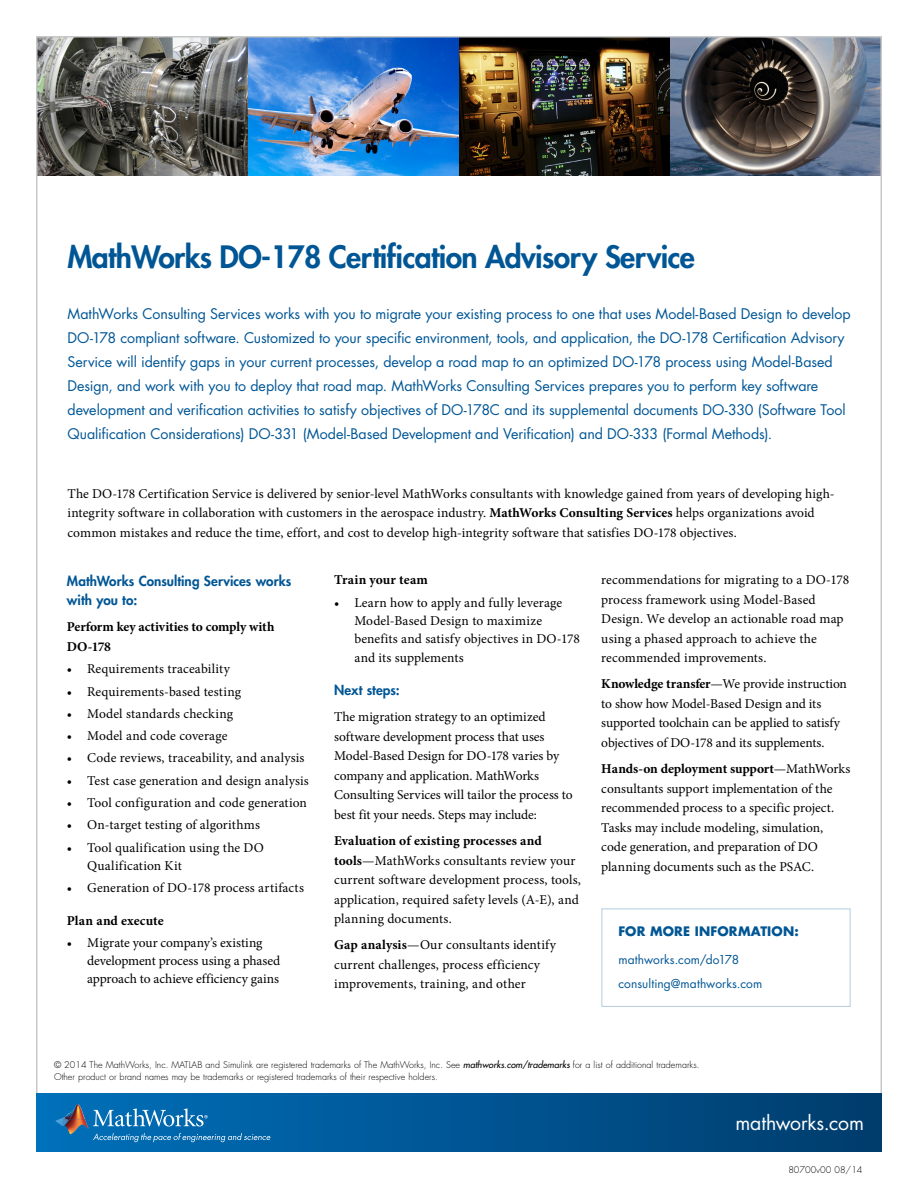
<style>
.page{position:relative;width:918px;height:1188px;background:#fff}
.page>*{position:absolute;margin:0;border:0;box-sizing:border-box;transform-origin:0 0}
.t1{font:800 30px "Futura Std";letter-spacing:-.02em;color:#005695}
.t2{font:19.5px "Futura Std";letter-spacing:-.005em;color:#fff}
.t3{font:14.25px/24px "Futura Std";letter-spacing:-.005em;color:#005695}
.t4{font:13.5px/19.5px "Minion Pro";color:#000}
.t5{font:700 13.5px/19.5px "Minion Pro";color:#000}
.t6{font:800 13.5px/19.5px "Futura Std";letter-spacing:.005em;color:#005695}
.t7{font:700 12.75px "Futura Std";letter-spacing:.015em;color:#005695}
.t8{font:12px/24px "Futura Std";letter-spacing:.01em;color:#005695}
.t9{font:300 9px/11.2px "Futura Std";color:#000}
.s1{font-weight:700}
.s2{font-weight:500;font-style:italic}
</style>
<div class="page">
<img style="left:39px;top:39px;width:840px;height:137px">
<div style="left:37px;top:1094px;width:844px;height:57px;background:linear-gradient(to right,#0070bb,#003c6d)"></div>
<img style="left:64px;top:1104px;width:21px;height:15px">
<svg style="left:56px;top:1118px;width:8px;height:8px"></svg>
<img style="left:64px;top:1119px;width:25px;height:15px">
<svg style="left:93px;top:1133px;width:177px;height:9px;background:#2d82bb"></svg>
<svg style="left:93px;top:1108px;width:115px;height:19px;background:#3e8dc2"></svg>
<div style="left:601px;top:909px;width:249px;height:98px;border:1px solid #b2ccdf"></div>
<h1 class="t1" style="left:68px;top:238px;width:629px">MathWorks DO-178 Certification Advisory Service</h1>
<p class="t3" style="left:68px;top:302px;width:785px">MathWorks Consulting Services works with you to migrate your existing process to one that uses Model-Based Design to develop DO-178 compliant software. Customized to your specific environment, tools, and application, the DO-178 Certification Advisory Service will identify gaps in your current processes, develop a road map to an optimized DO-178 process using Model-Based Design, and work with you to deploy that road map. MathWorks Consulting Services prepares you to perform key software development and verification activities to satisfy objectives of DO-178C and its supplemental documents DO-330 (Software Tool Qualification Considerations) DO-331 (Model-Based Development and Verification) and DO-333 (Formal Methods).</p>
<p class="t4" style="left:68px;top:484px;width:769px">The DO-178 Certification Service is delivered by senior-level MathWorks consultants with knowledge gained from years of developing high&shy;integrity software in collaboration with customers in the aerospace industry. <span class="s1">MathWorks Consulting Services</span> helps organizations avoid common mistakes and reduce the time, effort, and cost to develop high-integrity software that satisfies DO-178 objectives.</p>
<p class="t6" style="left:67px;top:571px;width:226px">MathWorks Consulting Services works with you to:</p>
<p class="t5" style="left:67px;top:617px;width:209px">Perform key activities to comply with<br>DO-178</p>
<p class="t4" style="left:67px;top:659px;width:165px">• Requirements traceability</p>
<p class="t4" style="left:67px;top:682px;width:176px">• Requirements-based testing</p>
<p class="t4" style="left:67px;top:704px;width:168px">• Model standards checking</p>
<p class="t4" style="left:67px;top:726px;width:162px">• Model and code coverage</p>
<p class="t4" style="left:67px;top:748px;width:239px">• Code reviews, traceability, and analysis</p>
<p class="t4" style="left:67px;top:771px;width:243px">• Test case generation and design analysis</p>
<p class="t4" style="left:67px;top:793px;width:241px">• Tool configuration and code generation</p>
<p class="t4" style="left:67px;top:815px;width:195px">• On-target testing of algorithms</p>
<p class="t4" style="left:87px;top:839px;width:178px;line-height:18px;text-indent:-20px">• Tool qualification using the DO<br>Qualification Kit</p>
<p class="t4" style="left:67px;top:878px;width:239px">• Generation of DO-178 process artifacts</p>
<p class="t5" style="left:67px;top:911px;width:98px">Plan and execute</p>
<p class="t4" style="left:87px;top:934px;width:195px;line-height:18px;text-indent:-20px">• Migrate your company’s existing development process using a phased approach to achieve efficiency gains</p>
<p class="t4" style="left:601px;top:570px;width:249px">recommendations for migrating to a DO-178 process framework using Model-Based Design. We develop an actionable road map using a phased approach to achieve the recommended improvements.</p>
<p class="t4" style="left:601px;top:674px;width:247px"><span class="s1">Knowledge transfer</span>—We provide instruction to show how Model-Based Design and its supported toolchain can be applied to satisfy objectives of DO-178 and its supplements.</p>
<p class="t4" style="left:601px;top:759px;width:251px"><span class="s1">Hands-on deployment support</span>—MathWorks consultants support implementation of the recommended process to a specific project.<br>Tasks may include modeling, simulation, code generation, and preparation of DO planning documents such as the PSAC.</p>
<p class="t5" style="left:334px;top:570px;width:95px">Train your team</p>
<p class="t4" style="left:354px;top:593px;width:227px;line-height:18px;text-indent:-20px">• Learn how to apply and fully leverage<br>Model-Based Design to maximize benefits and satisfy objectives in DO-178</p>
<p class="t4" style="left:354px;top:648px;width:111px">and its supplements</p>
<p class="t6" style="left:334px;top:680px;width:67px">Next steps:</p>
<p class="t4" style="left:334px;top:707px;width:240px">The migration strategy to an optimized software development process that uses Model-Based Design for DO-178 varies by company and application. MathWorks Consulting Services will tailor the process to best fit your needs. Steps may include:</p>
<p class="t4" style="left:334px;top:831px;width:248px"><span class="s1">Evaluation of existing processes and tools</span>—MathWorks consultants review your current software development process, tools, application, required safety levels (A-E), and planning documents.</p>
<p class="t4" style="left:334px;top:935px;width:223px"><span class="s1">Gap analysis</span>—Our consultants identify current challenges, process efficiency improvements, training, and other</p>
<p class="t7" style="left:618px;top:923px;width:182px">FOR MORE INFORMATION:</p>
<p class="t8" style="left:618px;top:948px;width:145px">mathworks.com/do178 consulting@mathworks.com</p>
<p class="t9" style="left:54px;top:1060px;width:647px">© 2014 The MathWorks, Inc. MATLAB and Simulink are registered trademarks of The MathWorks, Inc. See <span class="s2">mathworks.com/trademarks</span> for a list of additional trademarks.<br>Other product or brand names may be trademarks or registered trademarks of their respective holders.</p>
<h2 class="t2" style="left:735px;top:1110px;width:130px">mathworks.com</h2>
<p class="t9" style="left:788px;top:1165px;width:76px">80700v00 08/14</p>
</div>
